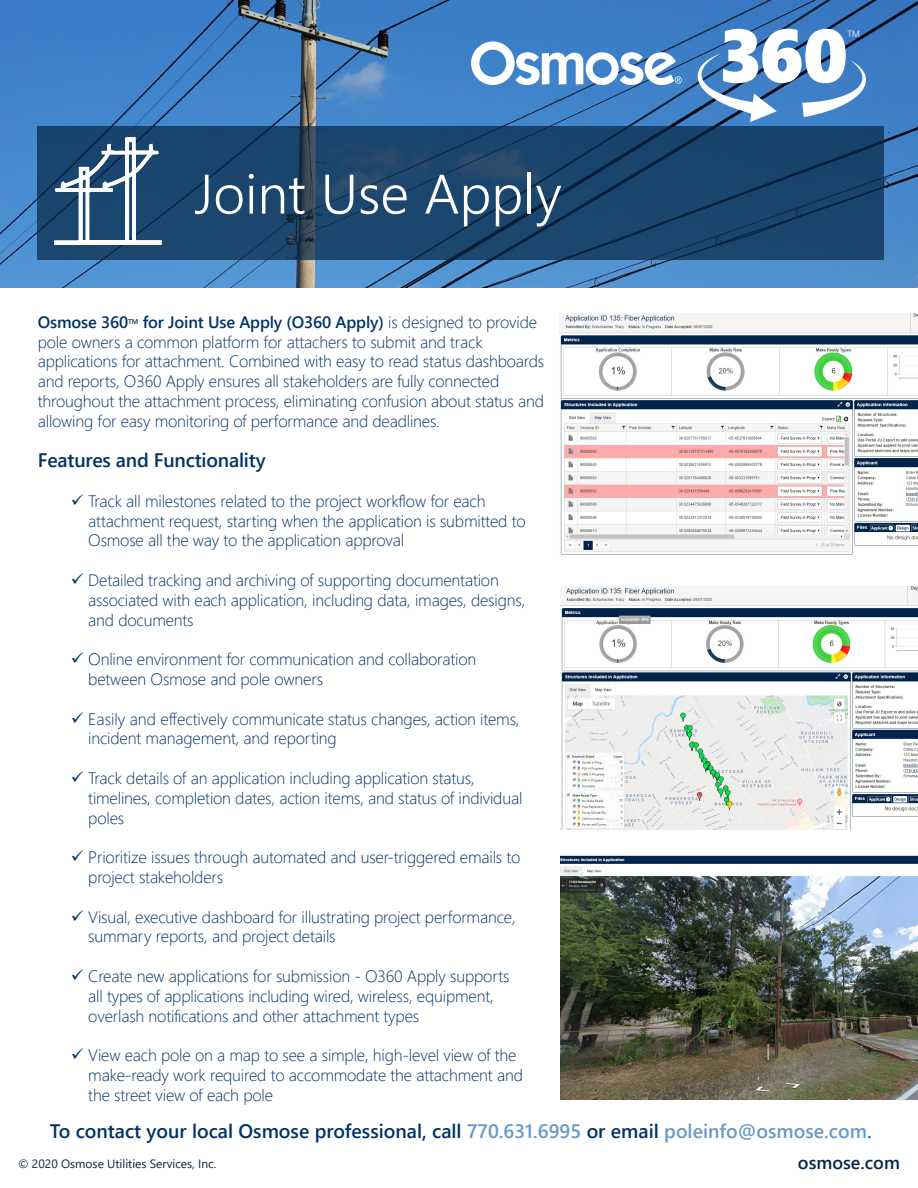
<style>
.page{position:relative;width:918px;height:1188px;background:#fff}
.page>*{position:absolute;margin:0;border:0;box-sizing:border-box;transform-origin:0 0}
.t1{font:300 55.5px "Segoe UI";color:#fff}
.t2{font:600 19.5px "Segoe UI";color:#003367}
.t3{font:600 18px "Segoe UI";color:#062643}
.t4{font:300 16.5px/19.8px "Segoe UI";letter-spacing:-.01em;color:#003367}
.t5{font:600 16.5px "Segoe UI";letter-spacing:-.01em;color:#003367}
.t6{font:12px "Segoe UI";color:#062643}
.t7{font:300 9.15px "Segoe UI";color:#fff}
.t8{font:600 7.05px "Segoe UI";color:#003367}
.s1{font-weight:600}
.s2{color:#679ac8}
.s3{color:#1f67b3}
</style>
<div class="page">
<img style="left:0;top:0;width:918px;height:288px">
<svg style="left:38px;top:127px;width:846px;height:133px;background:#1a4369"></svg>
<svg style="left:53px;top:137px;width:109px;height:109px"></svg>
<svg style="left:471px;top:41px;width:211px;height:44px"></svg>
<svg style="left:698px;top:29px;width:168px;height:93px"></svg>
<img style="left:560px;top:313px;width:358px;height:242px">
<img style="left:560px;top:587px;width:358px;height:243px">
<img style="left:560px;top:856px;width:358px;height:243px">
<p class="t1" style="left:194px;top:142px;width:369px">Joint Use Apply</p>
<p class="t4" style="left:38px;top:310px;width:508px;text-indent:105px"><span class="s1">for Joint Use Apply (O360 Apply)</span> is designed to provide pole owners a common platform for attachers to submit and track applications for attachment. Combined with easy to read status dashboards and reports, O360 Apply ensures all stakeholders are fully connected throughout the attachment process, eliminating confusion about status and allowing for easy monitoring of performance and deadlines.</p>
<p class="t5" style="left:38px;top:306px;width:92px">Osmose 360</p>
<p class="t8" style="left:128px;top:315px;width:12px">TM</p>
<p class="t2" style="left:38px;top:442px;width:229px">Features and Functionality</p>
<p class="t4" style="left:88px;top:489px;width:439px;text-indent:-17px">✓ Track all milestones related to the project workflow for each attachment request, starting when the application is submitted to<br>Osmose all the way to the application approval</p>
<p class="t4" style="left:88px;top:569px;width:439px;text-indent:-17px">✓ Detailed tracking and archiving of supporting documentation associated with each application, including data, images, designs, and documents</p>
<p class="t4" style="left:88px;top:648px;width:390px;text-indent:-17px">✓ Online environment for communication and collaboration between Osmose and pole owners</p>
<p class="t4" style="left:88px;top:707px;width:433px;text-indent:-17px">✓ Easily and effectively communicate status changes, action items, incident management, and reporting</p>
<p class="t4" style="left:88px;top:767px;width:436px;text-indent:-17px">✓ Track details of an application including application status, timelines, completion dates, action items, and status of individual poles</p>
<p class="t4" style="left:88px;top:846px;width:434px;text-indent:-17px">✓ Prioritize issues through automated and user-triggered emails to project stakeholders</p>
<p class="t4" style="left:88px;top:905px;width:429px;text-indent:-17px">✓ Visual, executive dashboard for illustrating project performance, summary reports, and project details</p>
<p class="t4" style="left:88px;top:965px;width:423px;text-indent:-17px">✓ Create new applications for submission - O360 Apply supports all types of applications including wired, wireless, equipment, overlash notifications and other attachment types</p>
<p class="t4" style="left:88px;top:1044px;width:436px;text-indent:-17px">✓ View each pole on a map to see a simple, high-level view of the make-ready work required to accommodate the attachment and the street view of each pole</p>
<p class="t7" style="left:847px;top:25px;width:14px">TM</p>
<p class="t2" style="left:50px;top:1113px;width:823px">To contact your local Osmose professional, call <span class="s2">770.631.6995</span> or email <span class="s2">poleinfo@osmose.com</span><span class="s3">.</span></p>
<p class="t3" style="left:798px;top:1145px;width:104px">osmose.com</p>
<p class="t6" style="left:18px;top:1152px;width:200px">© 2020 Osmose Utilities Services, Inc.</p>
</div>
